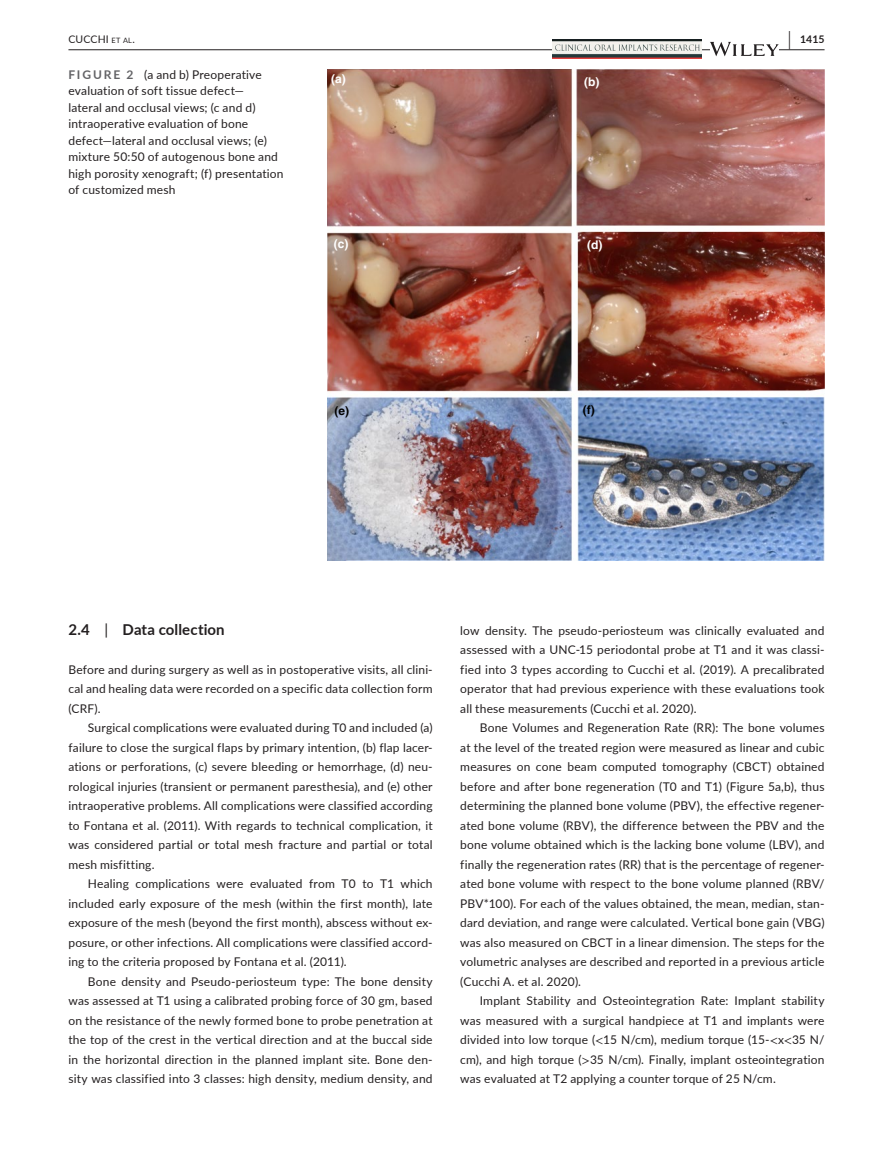
<style>
.page{position:relative;width:893px;height:1174px;background:#fff}
.page>*{position:absolute;margin:0;border:0;box-sizing:border-box;transform-origin:0 0}
.t1{font:700 15px "Lato";letter-spacing:.005em;color:#231f20}
.t2{font:12px/19.5px "Lato";letter-spacing:.015em;color:#231f20;text-align:justify}
.t3{font:700 12px "Helvetica";color:#fff}
.t4{font:700 12px "Helvetica";color:#000}
.t5{font:10.5px "Lato";letter-spacing:.015em;color:#231f20}
.t6{font:700 10.5px "Lato";color:#231f20}
.s1{font-size:7.35px}
.s2{font-size:19.5px}
.s3{font-weight:700;color:#636366}
.s4{font-weight:400}
.s5{font-family:"STIX"}
</style>
<div class="page">
<hr style="left:68px;top:49px;width:756px;height:1px;background:#231f20">
<img style="left:553px;top:39px;width:148px;height:20px">
<svg style="left:710px;top:42px;width:69px;height:14px"></svg>
<img style="left:327px;top:69px;width:497px;height:492px">
<p class="t5" style="left:68px;top:31px;width:68px">CUCCHI <span class="s1">et al</span>.</p>
<p class="t6" style="left:789px;top:31px;width:37px"><span class="s2">|</span> 1415</p>
<p class="t2" style="left:68px;top:66px;width:217px;line-height:16.5px;text-align:left"><span class="s3">FIGURE 2</span> (a and b) Preoperative evaluation of soft tissue defect—<br>lateral and occlusal views; (c and d) intraoperative evaluation of bone defect—lateral and occlusal views; (e) mixture 50:50 of autogenous bone and high porosity xenograft; (f) presentation of customized mesh</p>
<p class="t3" style="left:331px;top:72px;width:16px">(a)</p>
<p class="t3" style="left:584px;top:74px;width:17px">(b)</p>
<p class="t3" style="left:334px;top:237px;width:16px">(c)</p>
<p class="t3" style="left:587px;top:237px;width:17px">(d)</p>
<p class="t4" style="left:335px;top:403px;width:16px">(e)</p>
<p class="t4" style="left:583px;top:403px;width:13px">(f)</p>
<p class="t1" style="left:68px;top:618px;width:158px">2.4 <span class="s4">|</span> Data collection</p>
<p class="t2" style="left:68px;top:659px;width:366px">Before and during surgery as well as in postoperative visits, all clini&shy;cal and healing data were recorded on a specific data collection form (CRF).</p>
<p class="t2" style="left:68px;top:717px;width:366px;text-indent:20px">Surgical complications were evaluated during T0 and included (a) failure to close the surgical flaps by primary intention, (b) flap lacer&shy;ations or perforations, (c) severe bleeding or hemorrhage, (d) neu&shy;rological injuries (transient or permanent paresthesia), and (e) other intraoperative problems. All complications were classified according to Fontana et al. (2011). With regards to technical complication, it was considered partial or total mesh fracture and partial or total mesh misfitting.</p>
<p class="t2" style="left:68px;top:873px;width:366px;text-indent:20px">Healing complications were evaluated from T0 to T1 which included early exposure of the mesh (within the first month), late exposure of the mesh (beyond the first month), abscess without ex&shy;posure, or other infections. All complications were classified accord&shy;ing to the criteria proposed by Fontana et al. (2011).</p>
<p class="t2" style="left:68px;top:971px;width:366px;text-indent:20px">Bone density and Pseudo-periosteum type: The bone density was assessed at T1 using a calibrated probing force of 30 gm, based on the resistance of the newly formed bone to probe penetration at the top of the crest in the vertical direction and at the buccal side in the horizontal direction in the planned implant site. Bone den&shy;sity was classified into 3 classes: high density, medium density, and</p>
<p class="t2" style="left:460px;top:620px;width:366px">low density. The pseudo-periosteum was clinically evaluated and assessed with a UNC-15 periodontal probe at T1 and it was classi&shy;fied into 3 types according to Cucchi et al. (2019). A precalibrated operator that had previous experience with these evaluations took all these measurements (Cucchi et al. 2020).</p>
<p class="t2" style="left:460px;top:717px;width:366px;text-indent:20px">Bone Volumes and Regeneration Rate (RR): The bone volumes at the level of the treated region were measured as linear and cubic measures on cone beam computed tomography (CBCT) obtained before and after bone regeneration (T0 and T1) (Figure 5a,b), thus determining the planned bone volume (PBV), the effective regener&shy;ated bone volume (RBV), the difference between the PBV and the bone volume obtained which is the lacking bone volume (LBV), and finally the regeneration rates (RR) that is the percentage of regener&shy;ated bone volume with respect to the bone volume planned (RBV/ PBV*100). For each of the values obtained, the mean, median, stan&shy;dard deviation, and range were calculated. Vertical bone gain (VBG) was also measured on CBCT in a linear dimension. The steps for the volumetric analyses are described and reported in a previous article (Cucchi A. et al. 2020).</p>
<p class="t2" style="left:460px;top:990px;width:366px;text-indent:20px">Implant Stability and Osteointegration Rate: Implant stability was measured with a surgical handpiece at T1 and implants were divided into low torque (<span class="s5">&lt;</span>15 N/cm), medium torque (15-<span class="s5">&lt;</span>x<span class="s5">&lt;</span>35 N/ cm), and high torque (<span class="s5">&gt;</span>35 N/cm). Finally, implant osteointegration was evaluated at T2 applying a counter torque of 25 N/cm.</p>
</div>
